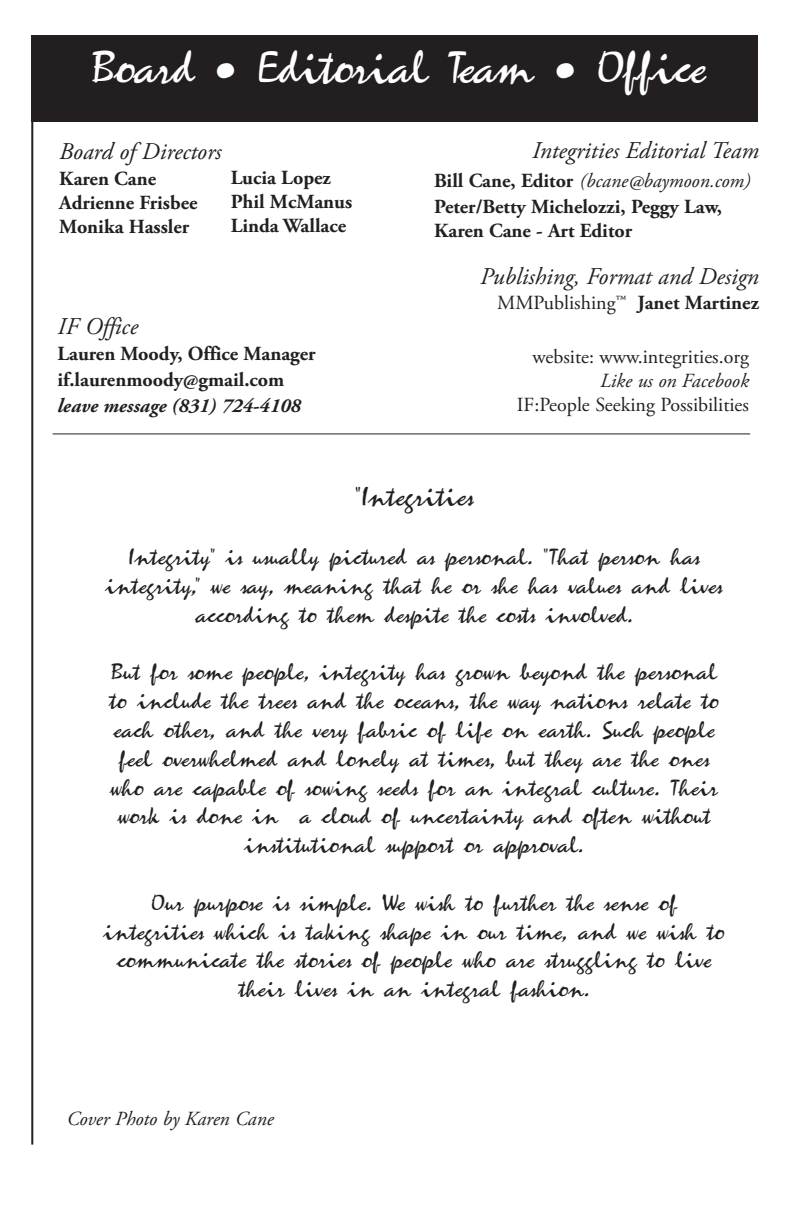
<style>
.page{position:relative;width:792px;height:1224px;background:#fff}
.page>*{position:absolute;margin:0;border:0;box-sizing:border-box;transform-origin:0 0}
.t1{font:48px "Zephyr Script";letter-spacing:-.02em;color:#fff}
.t2{font:28px "Zephyr Script";color:#231f20}
.t3{font:24px/28.8px "Zephyr Script";color:#231f20;text-align:center}
.t4{font:italic 24px "Adobe Garamond Pro";color:#231f20}
.t5{font:700 20px/24px "Adobe Garamond Pro";color:#231f20}
.t6{font:20px "Adobe Garamond Pro";color:#231f20}
.t7{font:italic 20px "Adobe Garamond Pro";color:#231f20}
.t8{font:italic 700 20px "Adobe Garamond Pro";color:#231f20}
.s1{font-weight:400;font-style:italic}
.s2{font-weight:700}
</style>
<div class="page">
<div style="left:31px;top:35px;width:727px;height:87px;background:#231f20"></div>
<hr style="left:31px;top:120px;width:2px;height:1025px;background:#231f20">
<hr style="left:53px;top:433px;width:697px;height:1px;background:#231f20">
<h1 class="t1" style="left:92px;top:38px;width:615px">Board • Editorial Team • Office</h1>
<p class="t4" style="left:59px;top:142px;width:164px">Board of Directors</p>
<p class="t5" style="left:59px;top:168px;width:140px">Karen Cane<br>Adrienne Frisbee<br>Monika Hassler</p>
<p class="t5" style="left:231px;top:168px;width:123px">Lucia Lopez<br>Phil McManus<br>Linda Wallace</p>
<p class="t4" style="left:57px;top:317px;width:82px">IF Office</p>
<p class="t5" style="left:57px;top:343px;width:260px;line-height:26px">Lauren Moody, Office Manager if.laurenmoody@gmail.com</p>
<p class="t8" style="left:57px;top:398px;width:245px">leave message (831) 724-4108</p>
<p class="t4" style="left:532px;top:141px;width:228px">Integrities Editorial Team</p>
<p class="t5" style="left:434px;top:169px;width:318px;line-height:26px">Bill Cane, Editor <span class="s1">(bcane@baymoon.com)<br></span>Peter/Betty Michelozzi, Peggy Law,</p>
<p class="t5" style="left:434px;top:220px;width:200px">Karen Cane - Art Editor</p>
<p class="t4" style="left:480px;top:266px;width:280px">Publishing, Format and Design</p>
<p class="t6" style="left:497px;top:295px;width:263px">MMPublishing™ <span class="s2">Janet Martinez</span></p>
<p class="t6" style="left:532px;top:349px;width:218px">website: www.integrities.org</p>
<p class="t7" style="left:600px;top:373px;width:150px">Like us on Facebook</p>
<p class="t6" style="left:517px;top:397px;width:234px">IF:People Seeking Possibilities</p>
<p class="t2" style="left:355px;top:479px;width:120px">“Integrities</p>
<p class="t3" style="left:106px;top:542px;width:618px">Integrity” is usually pictured as personal. “That person has integrity,” we say, meaning that he or she has values and lives according to them despite the costs involved.</p>
<p class="t3" style="left:109px;top:657px;width:611px">But for some people, integrity has grown beyond the personal to include the trees and the oceans, the way nations relate to each other, and the very fabric of life on earth. Such people feel overwhelmed and lonely at times, but they are the ones who are capable of sowing seeds for an integral culture. Their work is done in a cloud of uncertainty and often without institutional support or approval.</p>
<p class="t3" style="left:104px;top:887px;width:622px">Our purpose is simple. We wish to further the sense of integrities which is taking shape in our time, and we wish to communicate the stories of people who are struggling to live their lives in an integral fashion.</p>
<p class="t7" style="left:67px;top:1111px;width:209px">Cover Photo by Karen Cane</p>
</div>
